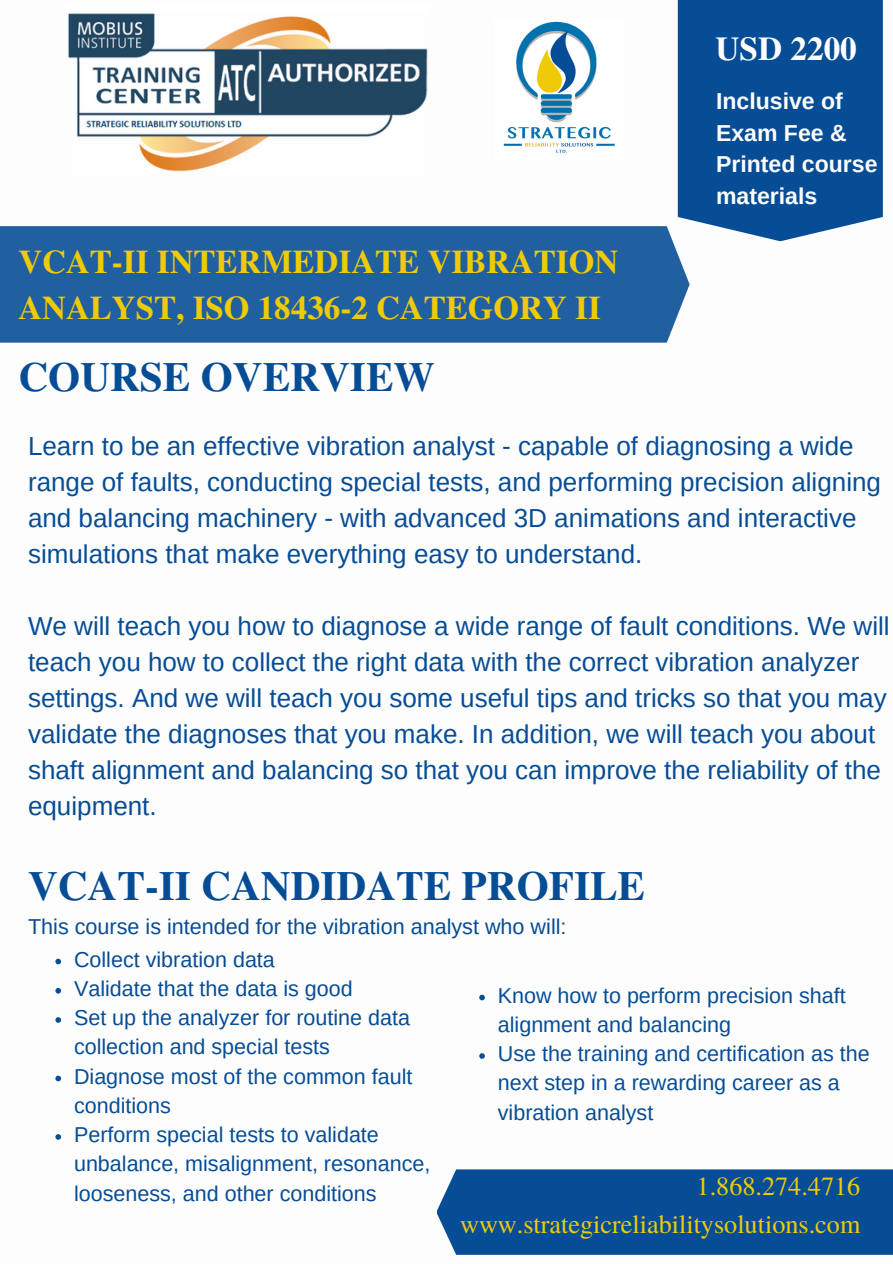
<style>
.page{position:relative;width:893px;height:1264px;background:#fff}
.page>*{position:absolute;margin:0;border:0;box-sizing:border-box;transform-origin:0 0}
.t1{font:700 41.25px "Te X Gyre Termes";color:#064d96}
.t2{font:700 33.3px "Te X Gyre Termes";color:#fdfdfd}
.t3{font:700 33px/46px "Te X Gyre Termes";color:#efcb07}
.t4{font:26.25px "Te X Gyre Termes";color:#efcb07}
.t5{font:25.95px/36px "Arimo";color:#064d96}
.t6{font:700 23.1px/31.5px "Arimo";color:#fdfdfd}
.t7{font:21.6px "Arimo";color:#064d96}
.t8{font:21.45px/29.2px "Arimo";color:#064d96}
</style>
<div class="page">
<div style="left:677px;top:0;width:205px;height:241px;background:#064d96"></div>
<div style="left:0;top:226px;width:689px;height:117px;background:#205fa0"></div>
<div style="left:437px;top:1169px;width:455px;height:85px;background:#064d96"></div>
<img style="left:68px;top:13px;width:360px;height:159px">
<img style="left:503px;top:21px;width:112px;height:132px">
<svg style="left:55px;top:958px;width:6px;height:6px"></svg>
<svg style="left:55px;top:988px;width:6px;height:5px"></svg>
<svg style="left:55px;top:1017px;width:6px;height:5px"></svg>
<svg style="left:55px;top:1075px;width:6px;height:6px"></svg>
<svg style="left:55px;top:1134px;width:6px;height:5px"></svg>
<svg style="left:479px;top:994px;width:6px;height:6px"></svg>
<svg style="left:479px;top:1053px;width:6px;height:5px"></svg>
<p class="t2" style="left:715px;top:23px;width:143px">USD 2200</p>
<p class="t3" style="left:18px;top:237px;width:601px">VCAT-II INTERMEDIATE VIBRATION<br>ANALYST, ISO 18436-2 CATEGORY II</p>
<p class="t1" style="left:18px;top:345px;width:418px">COURSE OVERVIEW</p>
<p class="t6" style="left:716px;top:86px;width:163px">Inclusive of<br>Exam Fee &amp;<br>Printed course materials</p>
<p class="t5" style="left:28px;top:428px;width:854px">Learn to be an effective vibration analyst - capable of diagnosing a wide range of faults, conducting special tests, and performing precision aligning and balancing machinery - with advanced 3D animations and interactive simulations that make everything easy to understand.</p>
<p class="t5" style="left:28px;top:607px;width:863px">We will teach you how to diagnose a wide range of fault conditions. We will teach you how to collect the right data with the correct vibration analyzer settings. And we will teach you some useful tips and tricks so that you may validate the diagnoses that you make. In addition, we will teach you about shaft alignment and balancing so that you can improve the reliability of the equipment.</p>
<p class="t1" style="left:28px;top:853px;width:618px">VCAT-II CANDIDATE PROFILE</p>
<p class="t7" style="left:28px;top:914px;width:540px">This course is intended for the vibration analyst who will:</p>
<p class="t8" style="left:74px;top:944px;width:202px">Collect vibration data</p>
<p class="t8" style="left:74px;top:973px;width:280px">Validate that the data is good</p>
<p class="t8" style="left:74px;top:1003px;width:337px">Set up the analyzer for routine data collection and special tests</p>
<p class="t8" style="left:74px;top:1061px;width:340px">Diagnose most of the common fault conditions</p>
<p class="t8" style="left:74px;top:1119px;width:358px">Perform special tests to validate unbalance, misalignment, resonance, looseness, and other conditions</p>
<p class="t8" style="left:498px;top:980px;width:349px">Know how to perform precision shaft alignment and balancing</p>
<p class="t8" style="left:498px;top:1038px;width:373px">Use the training and certification as the next step in a rewarding career as a vibration analyst</p>
<p class="t4" style="left:696px;top:1167px;width:165px">1.868.274.4716</p>
<p class="t4" style="left:460px;top:1205px;width:402px">www.strategicreliabilitysolutions.com</p>
</div>
